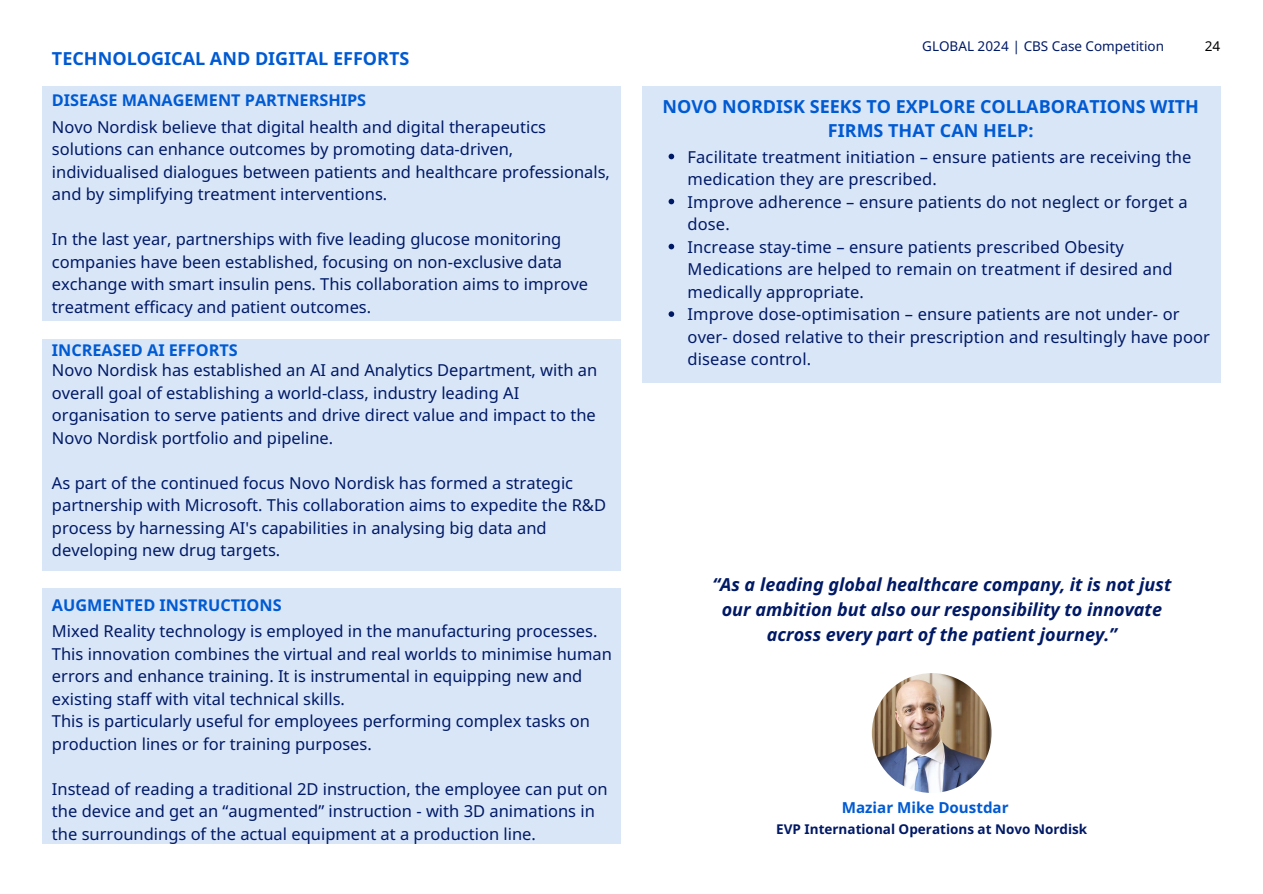
<style>
.page{position:relative;width:1263px;height:894px;background:#fff}
.page>*{position:absolute;margin:0;border:0;box-sizing:border-box;transform-origin:0 0}
.t1{font:italic 700 18px/24.8px "Apis";color:#001965;text-align:center}
.t2{font:700 18px/23.7px "Apis";color:#005ad2;text-align:center}
.t3{font:16.5px/22.5px "Apis";color:#001965}
.t4{font:700 16.2px "Apis";color:#005ad2}
.t5{font:700 15.15px "Apis";color:#005ad2}
.t6{font:700 13.5px "Apis";color:#001965}
.t7{font:13.5px "Apis";color:#001965}
.t8{font:13.5px "Apis";color:#000}
</style>
<div class="page">
<div style="left:642px;top:86px;width:578px;height:297px;background:#d9e6f8"></div>
<svg style="left:669px;top:154px;width:5px;height:5px"></svg>
<svg style="left:669px;top:199px;width:5px;height:5px"></svg>
<svg style="left:669px;top:244px;width:5px;height:5px"></svg>
<svg style="left:669px;top:311px;width:5px;height:6px"></svg>
<img style="left:872px;top:673px;width:120px;height:119px;border-radius:50%">
<div style="left:43px;top:86px;width:578px;height:235px;background:#d9e6f8"></div>
<div style="left:43px;top:588px;width:578px;height:255px;background:#d9e6f8"></div>
<div style="left:43px;top:339px;width:578px;height:231px;background:#d9e6f8"></div>
<p class="t2" style="left:52px;top:47px;width:359px">TECHNOLOGICAL AND DIGITAL EFFORTS</p>
<p class="t4" style="left:52px;top:89px;width:316px">DISEASE MANAGEMENT PARTNERSHIPS</p>
<p class="t3" style="left:52px;top:115px;width:559px">Novo Nordisk believe that digital health and digital therapeutics solutions can enhance outcomes by promoting data-driven, individualised dialogues between patients and healthcare professionals, and by simplifying treatment interventions.</p>
<p class="t3" style="left:52px;top:227px;width:538px">In the last year, partnerships with five leading glucose monitoring companies have been established, focusing on non-exclusive data exchange with smart insulin pens. This collaboration aims to improve treatment efficacy and patient outcomes.</p>
<p class="t4" style="left:52px;top:338px;width:187px">INCREASED AI EFFORTS</p>
<p class="t3" style="left:52px;top:358px;width:547px">Novo Nordisk has established an AI and Analytics Department, with an overall goal of establishing a world-class, industry leading AI organisation to serve patients and drive direct value and impact to the Novo Nordisk portfolio and pipeline.</p>
<p class="t3" style="left:52px;top:471px;width:556px">As part of the continued focus Novo Nordisk has formed a strategic partnership with Microsoft. This collaboration aims to expedite the R&amp;D process by harnessing AI's capabilities in analysing big data and developing new drug targets.</p>
<p class="t4" style="left:52px;top:594px;width:231px">AUGMENTED INSTRUCTIONS</p>
<p class="t3" style="left:52px;top:619px;width:561px">Mixed Reality technology is employed in the manufacturing processes.<br>This innovation combines the virtual and real worlds to minimise human errors and enhance training. It is instrumental in equipping new and existing staff with vital technical skills.<br>This is particularly useful for employees performing complex tasks on production lines or for training purposes.</p>
<p class="t3" style="left:52px;top:776px;width:557px">Instead of reading a traditional 2D instruction, the employee can put on the device and get an “augmented” instruction - with 3D animations in the surroundings of the actual equipment at a production line.</p>
<p class="t7" style="left:922px;top:36px;width:243px">GLOBAL 2024 | CBS Case Competition</p>
<p class="t8" style="left:1205px;top:36px;width:17px">24</p>
<p class="t2" style="left:662px;top:94px;width:538px">NOVO NORDISK SEEKS TO EXPLORE COLLABORATIONS WITH<br>FIRMS THAT CAN HELP:</p>
<p class="t3" style="left:688px;top:145px;width:524px">Facilitate treatment initiation – ensure patients are receiving the medication they are prescribed.<br>Improve adherence – ensure patients do not neglect or forget a dose.<br>Increase stay-time – ensure patients prescribed Obesity Medications are helped to remain on treatment if desired and medically appropriate.<br>Improve dose-optimisation – ensure patients are not under- or over- dosed relative to their prescription and resultingly have poor disease control.</p>
<p class="t1" style="left:712px;top:572px;width:460px">“As a leading global healthcare company, it is not just our ambition but also our responsibility to innovate across every part of the patient journey.”</p>
<p class="t5" style="left:842px;top:796px;width:168px">Maziar Mike Doustdar</p>
<p class="t6" style="left:776px;top:818px;width:313px">EVP International Operations at Novo Nordisk</p>
</div>
